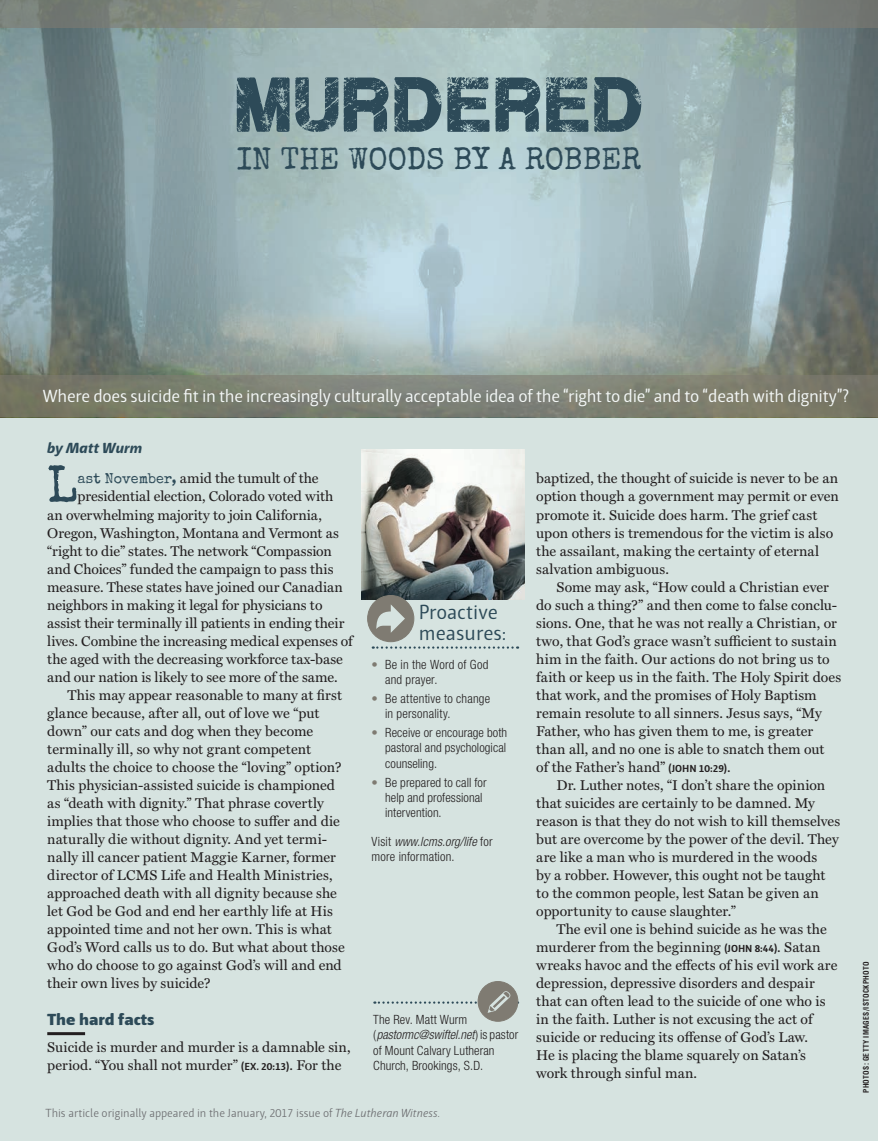
<style>
.page{position:relative;width:878px;height:1141px;background:#d6e3e0}
.page>*{position:absolute;margin:0;border:0;box-sizing:border-box;transform-origin:0 0}
.t1{font:62.1px "Plane Crash";color:#2d4a58}
.first_paragraph__no{font:50.7px "Special Elite";color:#2d4a58}
.t2{font:31.05px "Special Elite";color:#2d4a58}
.t3{font:300 21px/21px "Haptic";color:#2d4a58}
.t4{font:300 18px "Haptic";letter-spacing:-.02em;color:#f4f8f7}
.subhead{font:900 16.5px "Haptic";color:#2d4a58}
.byline{font:italic 800 15px "Haptic";color:#2d4a58}
.Body_text__with_inde{font:14.25px/18px "Miller Text";letter-spacing:.005em;color:#231f20}
.first_paragraph__no-2{font:14.25px/18px "Miller Text";color:#231f20}
.Sidebar{font:300 condensed 12.75px/15.3px "Helvetica Neue LT Std";letter-spacing:.01em;color:#231f20}
.t5{font:12px "Haptic Light 0 wt";letter-spacing:-.005em;color:#6c6d70}
.Photo_Credit_-_black{font:700 condensed 7.5px "Helvetica LT Std";letter-spacing:.04em;color:#231f20}
.s1{font-family:"Special Elite";color:#2d4a58}
.s2{font-family:"Haptic";font-weight:700;font-size:10.5px}
.s3{color:#7f7b72}
.s4{font-style:italic}
.s5{font-family:"Haptic Light Italic 0 wt"}
</style>
<div class="page">
<img style="left:0;top:28px;width:877px;height:347px">
<hr style="left:47px;top:1032px;width:38px;height:3px;background:#231f20">
<svg style="left:373px;top:646px;width:145px;height:3px"></svg>
<svg style="left:0;top:375px;width:878px;height:42px;background:#7b7e6f"></svg>
<svg style="left:0;top:0;width:878px;height:28px;background:#858c84"></svg>
<div style="left:478px;top:981px;width:40px;height:40px;background:#7f7b72;border-radius:50%"></div>
<svg style="left:374px;top:991px;width:144px;height:22px"></svg>
<div style="left:477px;top:981px;width:41px;height:40px;border:1px solid #7f7b72;border-radius:50%"></div>
<img style="left:361px;top:450px;width:163px;height:149px">
<div style="left:367px;top:595px;width:47px;height:47px;background:#7f7b72;border-radius:50%"></div>
<div style="left:367px;top:595px;width:47px;height:47px;border:1px solid #7f7b72;border-radius:50%"></div>
<svg style="left:376px;top:604px;width:29px;height:29px"></svg>
<p class="t1" style="left:234px;top:77px;width:412px">MURDERED</p>
<p class="t2" style="left:237px;top:139px;width:405px">IN THE WOODS BY A ROBBER</p>
<p class="t4" style="left:43px;top:386px;width:808px">Where does suicide fit in the increasingly culturally acceptable idea of the “right to die” and to “death with dignity”?</p>
<p class="byline" style="left:47px;top:439px;width:96px">by Matt Wurm</p>
<p class="first_paragraph__no" style="left:47px;top:453px;width:32px">L</p>
<p class="first_paragraph__no-2" style="left:78px;top:470px;width:242px"><span class="s1">ast November,</span> amid the tumult of the</p>
<p class="first_paragraph__no-2" style="left:78px;top:488px;width:257px">presidential election, Colorado voted with</p>
<p class="first_paragraph__no-2" style="left:47px;top:506px;width:276px">an overwhelming majority to join California,</p>
<p class="first_paragraph__no-2" style="left:47px;top:524px;width:293px">Oregon, Washington, Montana and Vermont as</p>
<p class="first_paragraph__no-2" style="left:47px;top:542px;width:286px">“right to die” states. The network “Compassion</p>
<p class="first_paragraph__no-2" style="left:47px;top:560px;width:288px">and Choices” funded the campaign to pass this</p>
<p class="first_paragraph__no-2" style="left:47px;top:578px;width:297px">measure. These states have joined our Canadian</p>
<p class="first_paragraph__no-2" style="left:47px;top:596px;width:277px">neighbors in making it legal for physicians to</p>
<p class="first_paragraph__no-2" style="left:47px;top:614px;width:299px">assist their terminally ill patients in ending their</p>
<p class="first_paragraph__no-2" style="left:47px;top:632px;width:307px">lives. Combine the increasing medical expenses of</p>
<p class="first_paragraph__no-2" style="left:47px;top:650px;width:297px">the aged with the decreasing workforce tax-base</p>
<p class="first_paragraph__no-2" style="left:47px;top:668px;width:292px">and our nation is likely to see more of the same.</p>
<p class="Body_text__with_inde" style="left:47px;top:686px;width:299px;text-indent:20px">This may appear reasonable to many at first glance because, after all, out of love we “put down” our cats and dog when they become terminally ill, so why not grant competent adults the choice to choose the “loving” option?<br>This physician-assisted suicide is championed as “death with dignity.” That phrase covertly implies that those who choose to suffer and die naturally die without dignity. And yet termi&shy;nally ill cancer patient Maggie Karner, former director of LCMS Life and Health Ministries, approached death with all dignity because she let God be God and end her earthly life at His appointed time and not her own. This is what God’s Word calls us to do. But what about those who do choose to go against God’s will and end their own lives by suicide?</p>
<p class="subhead" style="left:47px;top:1009px;width:109px">The hard facts</p>
<p class="first_paragraph__no-2" style="left:47px;top:1039px;width:305px">Suicide is murder and murder is a damnable sin, period. “You shall not murder” <span class="s2">(EX. 20:13)</span>. For the</p>
<p class="t3" style="left:419px;top:602px;width:89px">Proactive measures:</p>
<p class="Sidebar" style="left:385px;top:657px;width:105px;text-indent:-14px"><span class="s3">•</span> Be in the Word of God and prayer.</p>
<p class="Sidebar" style="left:385px;top:691px;width:107px;text-indent:-14px"><span class="s3">•</span> Be attentive to change in personality.</p>
<p class="Sidebar" style="left:385px;top:725px;width:124px;text-align:justify;text-indent:-14px"><span class="s3">•</span> Receive or encourage both pastoral and psychological counseling.</p>
<p class="Sidebar" style="left:385px;top:774px;width:103px;text-indent:-14px"><span class="s3">•</span> Be prepared to call for help and professional intervention.</p>
<p class="Sidebar" style="left:371px;top:834px;width:122px">Visit <span class="s4">www.lcms.org/life</span> for more information.</p>
<p class="Sidebar" style="left:373px;top:1011px;width:146px">The Rev. Matt Wurm (<span class="s4">pastormc@swiftel.net</span>) is pastor of Mount Calvary Lutheran<br>Church, Brookings, S.D.</p>
<p class="t5" style="left:46px;top:1106px;width:396px">This article originally appeared in the January, 2017 issue of <span class="s5">The Lutheran Witness</span>.</p>
<p class="first_paragraph__no-2" style="left:536px;top:470px;width:304px">baptized, the thought of suicide is never to be an option though a government may permit or even promote it. Suicide does harm. The grief cast upon others is tremendous for the victim is also the assailant, making the certainty of eternal salvation ambiguous.</p>
<p class="Body_text__with_inde" style="left:536px;top:578px;width:306px;text-indent:20px">Some may ask, “How could a Christian ever do such a thing?” and then come to false conclu&shy;sions. One, that he was not really a Christian, or two, that God’s grace wasn’t sufficient to sustain him in the faith. Our actions do not bring us to faith or keep us in the faith. The Holy Spirit does that work, and the promises of Holy Baptism remain resolute to all sinners. Jesus says, “My Father, who has given them to me, is greater than all, and no one is able to snatch them out<br>of the Father’s hand” <span class="s2">(JOHN 10:29)</span>.</p>
<p class="Body_text__with_inde" style="left:536px;top:776px;width:306px;text-indent:20px">Dr. Luther notes, “I don’t share the opinion that suicides are certainly to be damned. My reason is that they do not wish to kill themselves but are overcome by the power of the devil. They are like a man who is murdered in the woods<br>by a robber. However, this ought not be taught to the common people, lest Satan be given an opportunity to cause slaughter.”</p>
<p class="Body_text__with_inde" style="left:536px;top:920px;width:303px;text-indent:20px">The evil one is behind suicide as he was the murderer from the beginning <span class="s2">(JOHN 8:44)</span>. Satan wreaks havoc and the effects of his evil work are depression, depressive disorders and despair that can often lead to the suicide of one who is in the faith. Luther is not excusing the act of suicide or reducing its offense of God’s Law.<br>He is placing the blame squarely on Satan’s work through sinful man.</p>
<p class="Photo_Credit_-_black" style="left:861px;top:1093px;width:133px;rotate:-90deg">PHOTOS: GETTY IMAGES/ISTOCKPHOTO</p>
</div>
